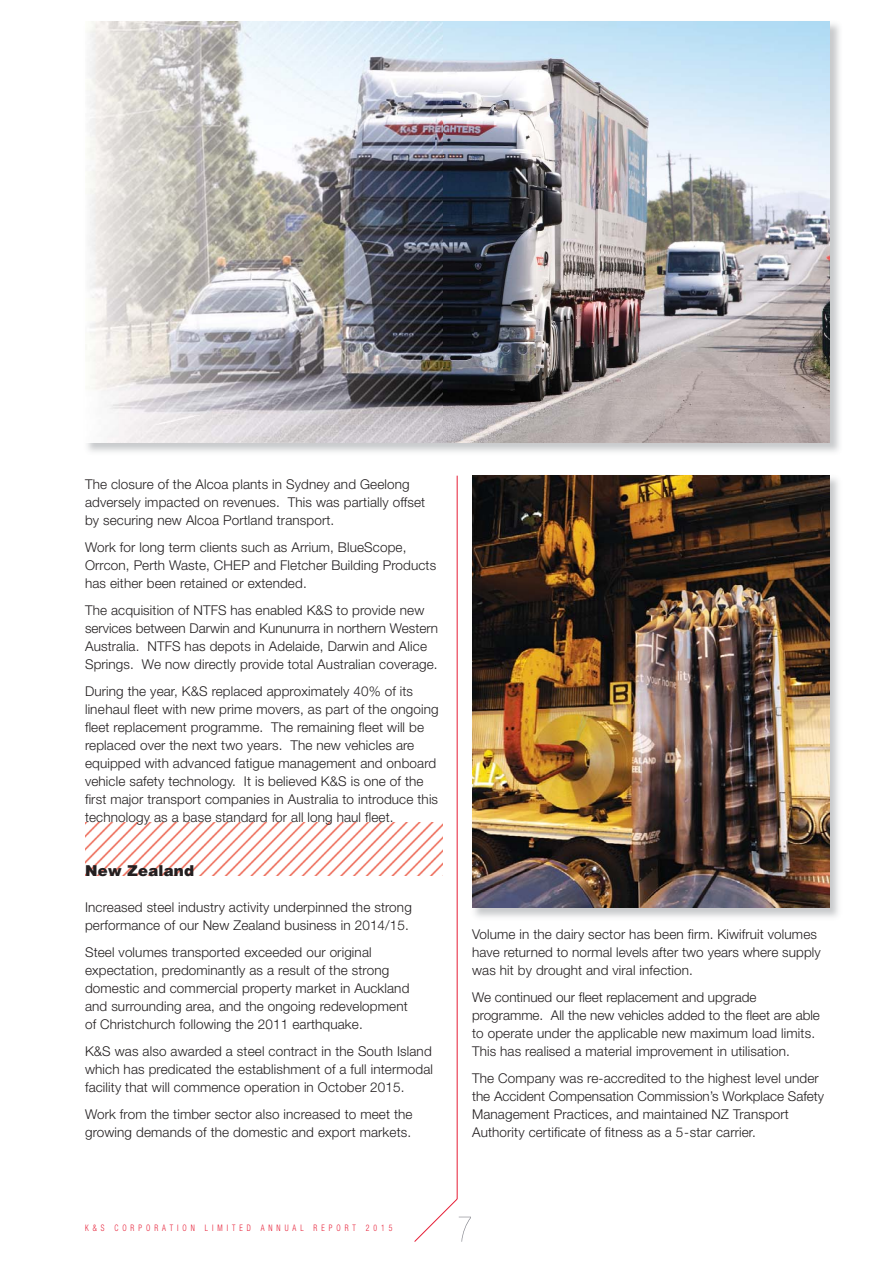
<style>
.page{position:relative;width:893px;height:1263px;background:#fff}
.page>*{position:absolute;margin:0;border:0;box-sizing:border-box;transform-origin:0 0}
.t1{font:900 15px "Helvetica";letter-spacing:.01em;color:#231f20}
.t2{font:300 13.5px/18px "Helvetica Neue";letter-spacing:.01em;color:#231f20}
.t3{font:300 condensed 9px "Helvetica Neue";letter-spacing:.525em;color:#e61d35;scale:.85 1}
</style>
<div class="page">
<img style="left:85px;top:822px;width:357px;height:54px">
<img style="left:87px;top:21px;width:753px;height:431px">
<img style="left:443px;top:21px;width:386px;height:421px">
<hr style="left:457px;top:476px;width:1px;height:723px;background:#e61d35">
<svg style="left:414px;top:1199px;width:57px;height:43px"></svg>
<img style="left:472px;top:475px;width:367px;height:442px">
<img style="left:472px;top:476px;width:357px;height:431px">
<img style="left:442px;top:21px;width:1px;height:421px">
<img style="left:85px;top:442px;width:357px;height:1px">
<img style="left:85px;top:21px;width:357px;height:421px">
<p class="t2" style="left:85px;top:476px;width:342px">The closure of the Alcoa plants in Sydney and Geelong adversely impacted on revenues. This was partially offset by securing new Alcoa Portland transport.</p>
<p class="t2" style="left:85px;top:539px;width:353px">Work for long term clients such as Arrium, BlueScope,<br>Orrcon, Perth Waste, CHEP and Fletcher Building Products has either been retained or extended.</p>
<p class="t2" style="left:85px;top:602px;width:355px">The acquisition of NTFS has enabled K&amp;S to provide new services between Darwin and Kununurra in northern Western Australia. NTFS has depots in Adelaide, Darwin and Alice Springs. We now directly provide total Australian coverage.</p>
<p class="t2" style="left:85px;top:683px;width:355px">During the year, K&amp;S replaced approximately 40% of its linehaul fleet with new prime movers, as part of the ongoing fleet replacement programme. The remaining fleet will be replaced over the next two years. The new vehicles are equipped with advanced fatigue management and onboard vehicle safety technology. It is believed K&amp;S is one of the first major transport companies in Australia to introduce this technology as a base standard for all long haul fleet.</p>
<p class="t1" style="left:85px;top:865px;width:110px">New Zealand</p>
<p class="t2" style="left:85px;top:899px;width:328px">Increased steel industry activity underpinned the strong performance of our New Zealand business in 2014/15.</p>
<p class="t2" style="left:85px;top:944px;width:326px">Steel volumes transported exceeded our original expectation, predominantly as a result of the strong domestic and commercial property market in Auckland and surrounding area, and the ongoing redevelopment of Christchurch following the 2011 earthquake.</p>
<p class="t2" style="left:85px;top:1043px;width:349px;text-align:justify">K&amp;S was also awarded a steel contract in the South Island which has predicated the establishment of a full intermodal facility that will commence operation in October 2015.</p>
<p class="t2" style="left:85px;top:1106px;width:329px">Work from the timber sector also increased to meet the growing demands of the domestic and export markets.</p>
<p class="t3" style="left:85px;top:1225px;width:363px">K&amp;S CORPORATION LIMITED ANNUAL REPORT 2015</p>
<p class="t2" style="left:472px;top:926px;width:350px">Volume in the dairy sector has been firm. Kiwifruit volumes have returned to normal levels after two years where supply was hit by drought and viral infection.</p>
<p class="t2" style="left:472px;top:989px;width:349px">We continued our fleet replacement and upgrade programme. All the new vehicles added to the fleet are able to operate under the applicable new maximum load limits.<br>This has realised a material improvement in utilisation.</p>
<p class="t2" style="left:472px;top:1070px;width:354px">The Company was re-accredited to the highest level under the Accident Compensation Commission’s Workplace Safety Management Practices, and maintained NZ Transport Authority certificate of fitness as a 5-star carrier.</p>
</div>
